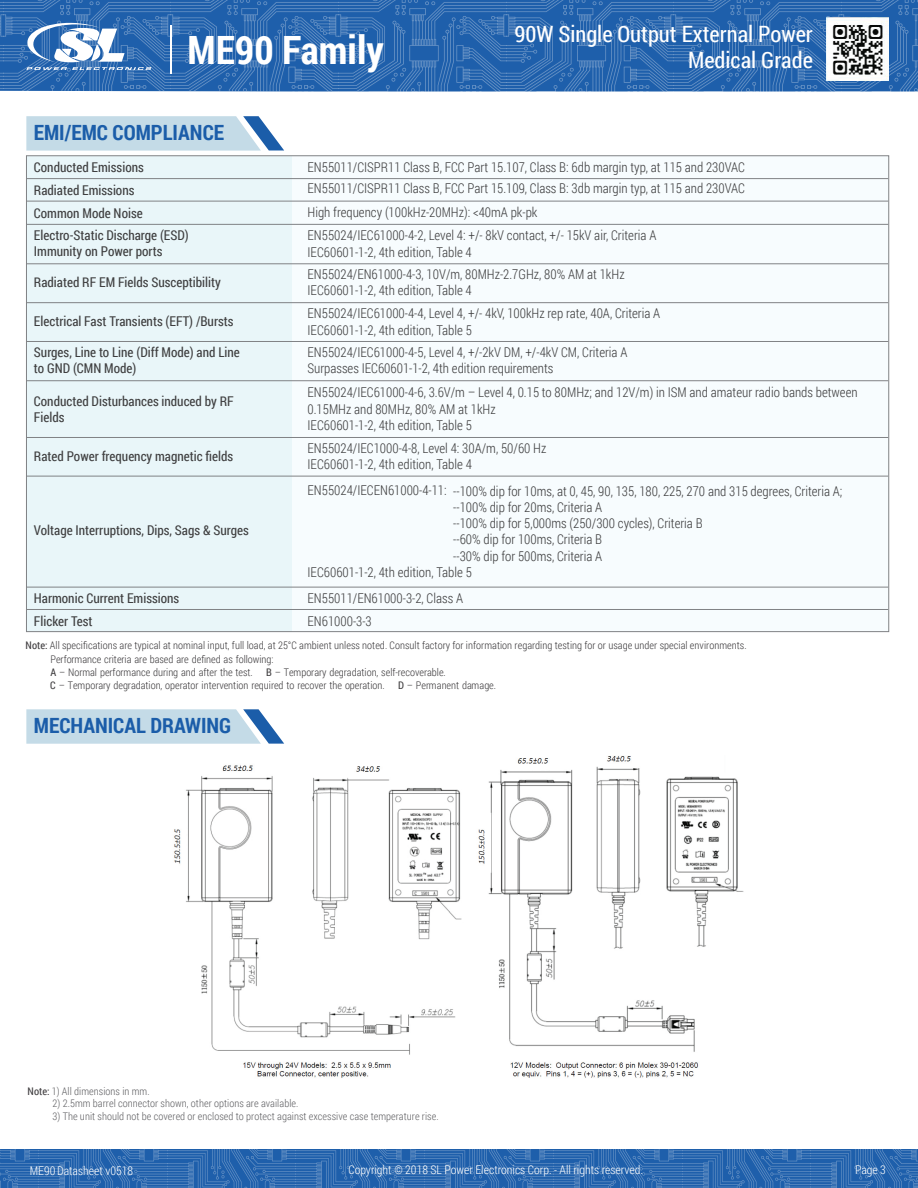
<style>
.page{position:relative;width:918px;height:1188px;background:#fff}
.page>*{position:absolute;margin:0;border:0;box-sizing:border-box;transform-origin:0 0}
.t1{font:700 39px "Roboto Condensed";color:#fff}
.t2{font:22.5px/25.8px "Roboto Condensed";color:#fff;text-align:right}
.t3{font:700 21px "Roboto Condensed";color:#1b5da9}
.t4{font:300 13.5px/16.2px "Roboto Condensed";color:#3e3e3f}
.t5{font:13.5px/22.5px "Roboto Condensed";color:#3e3e3f}
.t6{font:300 12px "Roboto Condensed";color:#fff}
.t7{font:300 10.5px/12.6px "Roboto Condensed";letter-spacing:.005em;color:#413f41}
.t8{font:300 10.5px "Roboto Condensed";letter-spacing:.005em;color:#646467}
.s1{font-weight:400}
.s2{font-weight:400;color:#413f41}
</style>
<div class="page">
<img style="left:0;top:1150px;width:918px;height:38px">
<svg style="left:26px;top:709px;width:258px;height:35px;background:#bfd7e5"></svg>
<svg style="left:26px;top:116px;width:258px;height:35px;background:#bfd7e5"></svg>
<div style="left:292px;top:156px;width:597px;height:476px;background:#f7fcfe"></div>
<div style="left:26px;top:156px;width:266px;height:476px;background:#e9f6f9"></div>
<img style="left:174px;top:756px;width:570px;height:322px">
<hr style="left:27px;top:224px;width:861px;height:1px;background:#808285">
<hr style="left:27px;top:201px;width:861px;height:1px;background:#808285">
<hr style="left:27px;top:178px;width:861px;height:1px;background:#808285">
<hr style="left:27px;top:263px;width:861px;height:1px;background:#808285">
<hr style="left:27px;top:302px;width:861px;height:1px;background:#808285">
<hr style="left:27px;top:380px;width:861px;height:1px;background:#808285">
<hr style="left:27px;top:341px;width:861px;height:1px;background:#808285">
<hr style="left:27px;top:437px;width:861px;height:1px;background:#808285">
<hr style="left:27px;top:587px;width:861px;height:1px;background:#808285">
<hr style="left:27px;top:609px;width:861px;height:1px;background:#808285">
<hr style="left:27px;top:476px;width:861px;height:1px;background:#808285">
<img style="left:0;top:0;width:918px;height:92px">
<img style="left:827px;top:17px;width:62px;height:63px">
<svg style="left:26px;top:23px;width:125px;height:47px"></svg>
<hr style="left:170px;top:25px;width:2px;height:49px;background:#fff">
<h1 class="t1" style="left:188px;top:23px;width:198px">ME90 Family</h1>
<h2 class="t2" style="left:514px;top:21px;width:300px">90W Single Output External Power<br>Medical Grade</h2>
<h3 class="t3" style="left:34px;top:118px;width:192px">EMI/EMC COMPLIANCE</h3>
<p class="t5" style="left:34px;top:156px;width:156px">Conducted Emissions<br>Radiated Emissions<br>Common Mode Noise<br>Electro-Static Discharge (ESD)</p>
<p class="t5" style="left:34px;top:240px;width:130px">Immunity on Power ports</p>
<p class="t5" style="left:34px;top:270px;width:188px">Radiated RF EM Fields Susceptibility</p>
<p class="t5" style="left:34px;top:310px;width:201px">Electrical Fast Transients (EFT) /Bursts</p>
<p class="t5" style="left:34px;top:344px;width:207px;line-height:16.2px">Surges, Line to Line (Diff Mode) and Line to GND (CMN Mode)</p>
<p class="t5" style="left:34px;top:393px;width:201px;line-height:16.2px">Conducted Disturbances induced by RF<br>Fields</p>
<p class="t5" style="left:34px;top:444px;width:201px">Rated Power frequency magnetic fields</p>
<p class="t5" style="left:34px;top:519px;width:216px">Voltage Interruptions, Dips, Sags &amp; Surges</p>
<p class="t5" style="left:34px;top:587px;width:147px">Harmonic Current Emissions<br>Flicker Test</p>
<p class="t4" style="left:308px;top:155px;width:439px;line-height:21.9px">EN55011/CISPR11 Class B, FCC Part 15.107, Class B: 6db margin typ, at 115 and 230VAC<br>EN55011/CISPR11 Class B, FCC Part 15.109, Class B: 3db margin typ, at 115 and 230VAC</p>
<p class="t4" style="left:308px;top:200px;width:350px;line-height:23.7px">High frequency (100kHz-20MHz): &lt;40mA pk-pk<br>EN55024/IEC61000-4-2, Level 4: +/- 8kV contact, +/- 15kV air, Criteria A</p>
<p class="t4" style="left:308px;top:240px;width:319px;line-height:22.6px">IEC60601-1-2, 4th edition, Table 4<br>EN55024/EN61000-4-3, 10V/m, 80MHz-2.7GHz, 80% AM at 1kHz</p>
<p class="t4" style="left:308px;top:279px;width:354px;line-height:23px">IEC60601-1-2, 4th edition, Table 4<br>EN55024/IEC61000-4-4, Level 4, +/- 4kV, 100kHz rep rate, 40A, Criteria A</p>
<p class="t4" style="left:308px;top:318px;width:321px;line-height:22.4px">IEC60601-1-2, 4th edition, Table 5<br>EN55024/IEC61000-4-5, Level 4, +/-2kV DM, +/-4kV CM, Criteria A</p>
<p class="t4" style="left:308px;top:356px;width:552px;line-height:24.2px">Surpasses IEC60601-1-2, 4th edition requirements<br>EN55024/IEC61000-4-6, 3.6V/m – Level 4, 0.15 to 80MHz; and 12V/m) in ISM and amateur radio bands between</p>
<p class="t4" style="left:308px;top:400px;width:190px">0.15MHz and 80MHz, 80% AM at 1kHz<br>IEC60601-1-2, 4th edition, Table 5</p>
<p class="t4" style="left:308px;top:440px;width:240px">EN55024/IEC1000-4-8, Level 4: 30A/m, 50/60 Hz<br>IEC60601-1-2, 4th edition, Table 4</p>
<p class="t4" style="left:308px;top:482px;width:537px">EN55024/IECEN61000-4-11: --100% dip for 10ms, at 0, 45, 90, 135, 180, 225, 270 and 315 degrees, Criteria A;</p>
<p class="t4" style="left:453px;top:499px;width:151px">--100% dip for 20ms, Criteria A</p>
<p class="t4" style="left:453px;top:515px;width:251px">--100% dip for 5,000ms (250/300 cycles), Criteria B</p>
<p class="t4" style="left:453px;top:531px;width:150px">--60% dip for 100ms, Criteria B</p>
<p class="t4" style="left:453px;top:547px;width:151px">--30% dip for 500ms, Criteria A</p>
<p class="t4" style="left:308px;top:563px;width:166px">IEC60601-1-2, 4th edition, Table 5</p>
<p class="t4" style="left:308px;top:586px;width:157px;line-height:22.8px">EN55011/EN61000-3-2, Class A<br>EN61000-3-3</p>
<p class="t7" style="left:26px;top:639px;width:723px"><span class="s1">Note:</span> All specifications are typical at nominal input, full load, at 25°C ambient unless noted. Consult factory for information regarding testing for or usage under special environments.</p>
<p class="t7" style="left:50px;top:653px;width:225px">Performance criteria are based are defined as following:<br><span class="s1">A</span> – Normal performance during and after the test.</p>
<p class="t7" style="left:50px;top:666px;width:397px;text-indent:216px"><span class="s1">B</span> – Temporary degradation, self-recoverable.<br><span class="s1">C</span> – Temporary degradation, operator intervention required to recover the operation.</p>
<p class="t7" style="left:398px;top:678px;width:100px"><span class="s1">D</span> – Permanent damage.</p>
<h3 class="t3" style="left:34px;top:711px;width:199px">MECHANICAL DRAWING</h3>
<p class="t8" style="left:28px;top:1084px;width:124px"><span class="s2">Note:</span> 1) All dimensions in mm.</p>
<p class="t8" style="left:53px;top:1096px;width:247px">2) 2.5mm barrel connector shown, other options are available.</p>
<p class="t8" style="left:53px;top:1109px;width:388px">3) The unit should not be covered or enclosed to protect against excessive case temperature rise.</p>
<p class="t6" style="left:30px;top:1163px;width:105px">ME90Datasheet v0518</p>
<p class="t6" style="left:348px;top:1162px;width:296px">Copyright © 2018 SL Power Electronics Corp. - All rights reserved.</p>
<p class="t6" style="left:855px;top:1162px;width:32px">Page 3</p>
</div>
